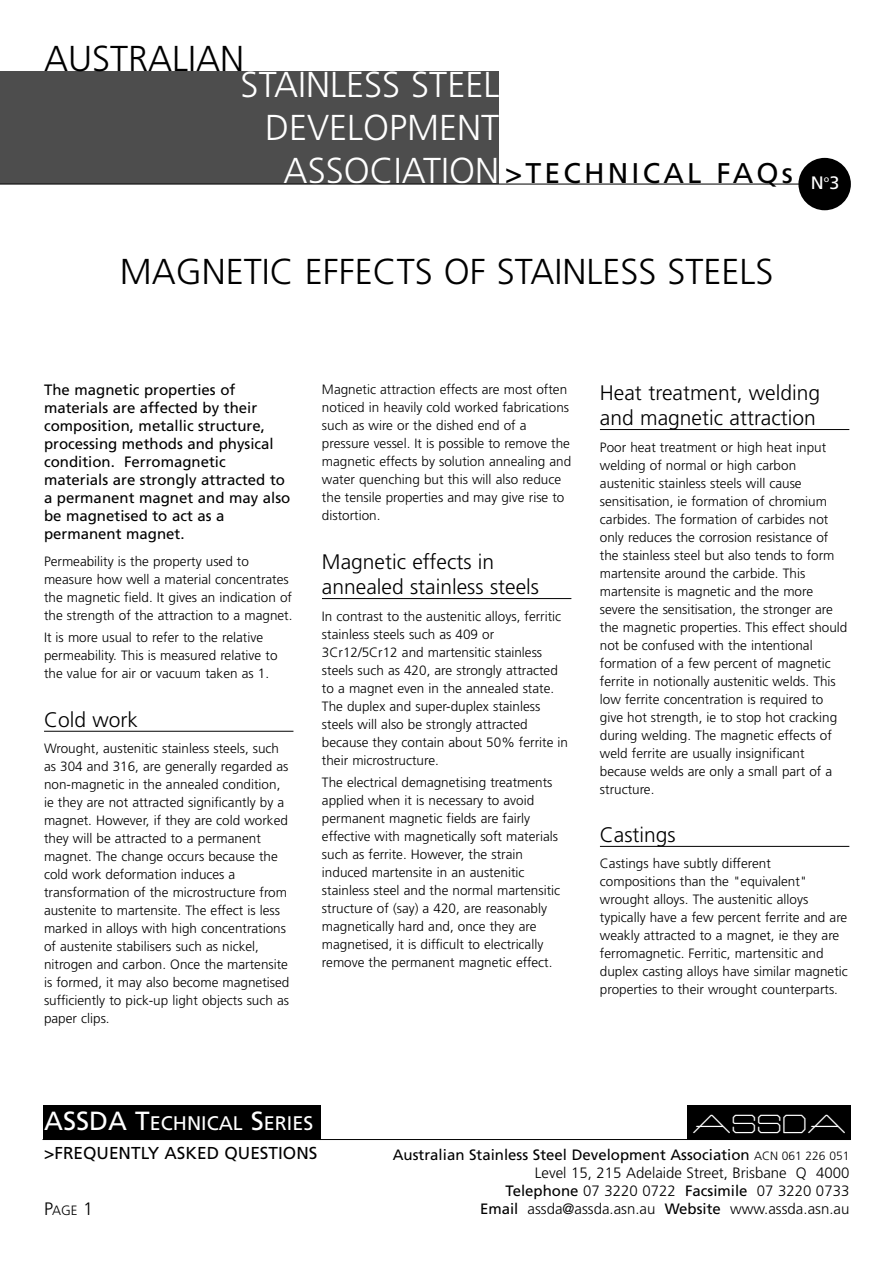
<style>
.page{position:relative;width:893px;height:1263px;background:#fff}
.page>*{position:absolute;margin:0;border:0;box-sizing:border-box;transform-origin:0 0}
.t1{font:300 36px "Frutiger";color:#000}
.t2{font:300 36px/43.2px "Frutiger";color:#fff;text-align:right}
.t3{font:30px "Architext One Type";color:#fff}
.t4{font:28.5px "Frutiger";letter-spacing:.11em;color:#000}
.t5{font:300 21px/25.2px "Frutiger";color:#000}
.t6{font:19.65px "Frutiger";color:#fff}
.t7{font:17.25px "Frutiger";color:#000}
.t8{font:15px/18px "Frutiger";color:#000}
.t9{font:300 15px/18px "Frutiger";color:#000;text-align:right}
.t10{font:300 13.5px/18px "Frutiger";color:#000}
.s1{font-weight:300;font-size:36px;color:#fff}
.s2{font-size:9px;color:#fff}
.s3{font-size:26.25px}
.s4{font-weight:400}
.s5{font-size:12px}
.s6{font-size:18px}
</style>
<div class="page">
<div style="left:0;top:71px;width:499px;height:113px;background:#4d4d4d"></div>
<hr style="left:0;top:184px;width:839px;height:1px;background:#000">
<div style="left:798px;top:158px;width:52px;height:52px;background:#000;border-radius:50%"></div>
<hr style="left:43px;top:1139px;width:807px;height:1px;background:#000">
<div style="left:687px;top:1106px;width:163px;height:34px;background:#000"></div>
<div style="left:43px;top:1106px;width:277px;height:34px;background:#000"></div>
<hr style="left:44px;top:731px;width:249px;height:1px;background:#000">
<hr style="left:322px;top:598px;width:249px;height:1px;background:#000">
<hr style="left:600px;top:429px;width:249px;height:1px;background:#000">
<hr style="left:600px;top:846px;width:249px;height:1px;background:#000">
<h1 class="t1" style="left:44px;top:44px;width:202px">AUSTRALIAN</h1>
<h1 class="t2" style="left:241px;top:65px;width:260px">STAINLESS STEEL<br>DEVELOPMENT</h1>
<h3 class="t4" style="left:283px;top:161px;width:557px"><span class="s1">ASSOCIATION</span>&gt;TECHNICAL FAQs <sub>N</sub><span class="s2">o</span><sub>3</sub></h3>
<h1 class="t1" style="left:120px;top:257px;width:655px">MAGNETIC EFFECTS OF STAINLESS STEELS</h1>
<p class="t8" style="left:44px;top:382px;width:248px">The magnetic properties of materials are affected by their composition, metallic structure, processing methods and physical condition. Ferromagnetic materials are strongly attracted to a permanent magnet and may also be magnetised to act as a permanent magnet.</p>
<p class="t10" style="left:44px;top:553px;width:250px">Permeability is the property used to measure how well a material concentrates the magnetic field. It gives an indication of the strength of the attraction to a magnet.</p>
<p class="t10" style="left:44px;top:630px;width:235px">It is more usual to refer to the relative permeability. This is measured relative to the value for air or vacuum taken as 1.</p>
<h3 class="t5" style="left:44px;top:709px;width:95px">Cold work</h3>
<p class="t10" style="left:44px;top:741px;width:247px">Wrought, austenitic stainless steels, such as 304 and 316, are generally regarded as non-magnetic in the annealed condition, ie they are not attracted significantly by a magnet. However, if they are cold worked they will be attracted to a permanent magnet. The change occurs because the cold work deformation induces a transformation of the microstructure from austenite to martensite. The effect is less marked in alloys with high concentrations of austenite stabilisers such as nickel, nitrogen and carbon. Once the martensite is formed, it may also become magnetised sufficiently to pick-up light objects such as paper clips.</p>
<p class="t10" style="left:322px;top:382px;width:251px">Magnetic attraction effects are most often noticed in heavily cold worked fabrications such as wire or the dished end of a pressure vessel. It is possible to remove the magnetic effects by solution annealing and water quenching but this will also reduce the tensile properties and may give rise to distortion.</p>
<h3 class="t5" style="left:322px;top:551px;width:218px">Magnetic effects in annealed stainless steels</h3>
<p class="t10" style="left:322px;top:608px;width:247px">In contrast to the austenitic alloys, ferritic stainless steels such as 409 or 3Cr12/5Cr12 and martensitic stainless steels such as 420, are strongly attracted to a magnet even in the annealed state.<br>The duplex and super-duplex stainless steels will also be strongly attracted because they contain about 50% ferrite in their microstructure.</p>
<p class="t10" style="left:322px;top:774px;width:240px">The electrical demagnetising treatments applied when it is necessary to avoid permanent magnetic fields are fairly effective with magnetically soft materials such as ferrite. However, the strain induced martensite in an austenitic stainless steel and the normal martensitic structure of (say) a 420, are reasonably magnetically hard and, once they are magnetised, it is difficult to electrically remove the permanent magnetic effect.</p>
<h3 class="t5" style="left:600px;top:382px;width:222px">Heat treatment, welding and magnetic attraction</h3>
<p class="t10" style="left:600px;top:439px;width:249px">Poor heat treatment or high heat input welding of normal or high carbon austenitic stainless steels will cause sensitisation, ie formation of chromium carbides. The formation of carbides not only reduces the corrosion resistance of the stainless steel but also tends to form martensite around the carbide. This martensite is magnetic and the more severe the sensitisation, the stronger are the magnetic properties. This effect should not be confused with the intentional formation of a few percent of magnetic ferrite in notionally austenitic welds. This low ferrite concentration is required to give hot strength, ie to stop hot cracking during welding. The magnetic effects of weld ferrite are usually insignificant because welds are only a small part of a structure.</p>
<h3 class="t5" style="left:600px;top:824px;width:77px">Castings</h3>
<p class="t10" style="left:600px;top:856px;width:249px">Castings have subtly different compositions than the "equivalent" wrought alloys. The austenitic alloys typically have a few percent ferrite and are weakly attracted to a magnet, ie they are ferromagnetic. Ferritic, martensitic and duplex casting alloys have similar magnetic properties to their wrought counterparts.</p>
<h3 class="t6" style="left:44px;top:1115px;width:271px"><span class="s3">ASSDA T</span>ECHNICAL <span class="s3">S</span>ERIES</h3>
<h2 class="t3" style="left:691px;top:1105px;width:156px">ASSDA</h2>
<p class="t7" style="left:44px;top:1147px;width:275px">&gt;FREQUENTLY ASKED QUESTIONS</p>
<p class="t9" style="left:393px;top:1147px;width:458px"><span class="s4">Australian Stainless Steel Development Association</span> <span class="s5">ACN 061 226 051<br></span>Level 15, 215 Adelaide Street, Brisbane Q 4000<br><span class="s4">Telephone</span> 07 3220 0722 <span class="s4">Facsimile</span> 07 3220 0733<br><span class="s4">Email</span> assda@assda.asn.au <span class="s4">Website</span> www.assda.asn.au</p>
<p class="t10" style="left:44px;top:1202px;width:51px"><span class="s6">P</span>AGE <span class="s6">1</span></p>
</div>
